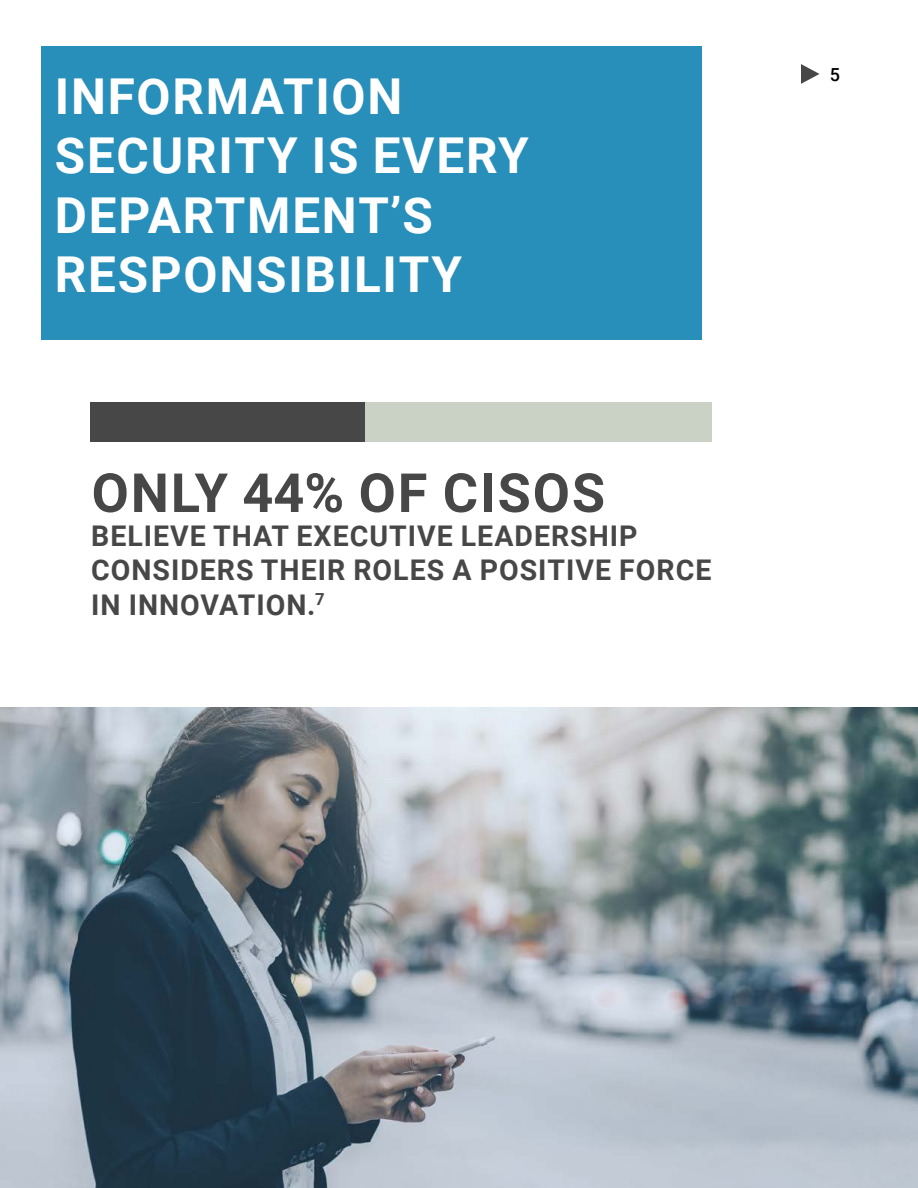
<style>
.page{position:relative;width:918px;height:1188px;background:#fff}
.page>*{position:absolute;margin:0;border:0;box-sizing:border-box;transform-origin:0 0}
.t1{font:700 54px "Roboto";letter-spacing:.035em;color:#474747}
.t2{font:700 49.5px/59.4px "Roboto";letter-spacing:.035em;color:#fff}
.t3{font:700 28.5px/34.2px "Roboto";letter-spacing:.035em;color:#474747}
.t4{font:500 18px "Roboto";color:#000}
</style>
<div class="page">
<svg style="left:801px;top:64px;width:19px;height:20px"></svg>
<div style="left:41px;top:47px;width:661px;height:293px;background:#288eba"></div>
<img style="left:0;top:707px;width:918px;height:481px">
<div style="left:91px;top:403px;width:621px;height:39px;background:#cad2c5"></div>
<div style="left:91px;top:403px;width:274px;height:39px;background:#474747"></div>
<h2 class="t2" style="left:55px;top:65px;width:475px">INFORMATION<br>SECURITY IS EVERY<br>DEPARTMENT’S<br>RESPONSIBILITY</h2>
<h1 class="t1" style="left:92px;top:455px;width:515px">ONLY 44% OF CISOS</h1>
<p class="t3" style="left:91px;top:518px;width:622px">BELIEVE THAT EXECUTIVE LEADERSHIP<br>CONSIDERS THEIR ROLES A POSITIVE FORCE<br>IN INNOVATION.<sup>7</sup></p>
<p class="t4" style="left:830px;top:62px;width:12px">5</p>
</div>
